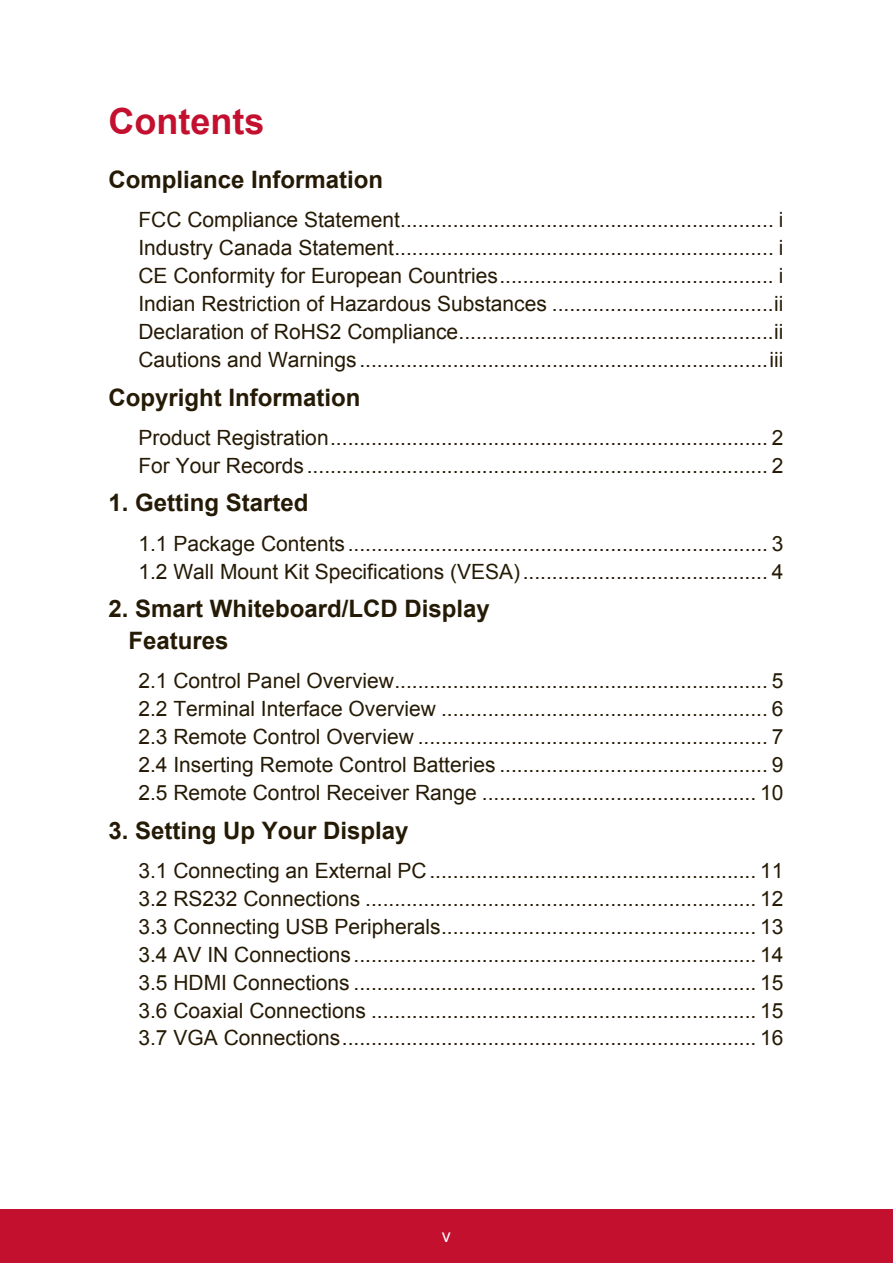
<style>
.page{position:relative;width:893px;height:1263px;background:#fff}
.page>*{position:absolute;margin:0;border:0;box-sizing:border-box;transform-origin:0 0}
.t1{font:700 36px "Arial";color:#c3102f}
.t2{font:700 24px/32px "Arial";color:#251a05}
.t3{font:21px/27.9px "Arial";color:#251a05;text-align:justify}
.t4{font:18px "Arial";color:#fff}
</style>
<div class="page">
<div style="left:0;top:1210px;width:893px;height:53px;background:#c3102f"></div>
<h1 class="t1" style="left:108px;top:98px;width:157px">Contents</h1>
<p class="t2" style="left:108px;top:164px;width:276px">Compliance Information</p>
<p class="t3" style="left:138px;top:206px;width:647px">FCC Compliance Statement................................................................ i Industry Canada Statement................................................................. i CE Conformity for European Countries............................................... i Indian Restriction of Hazardous Substances ......................................ii Declaration of RoHS2 Compliance......................................................ii Cautions and Warnings ......................................................................iii</p>
<p class="t2" style="left:108px;top:382px;width:253px">Copyright Information</p>
<p class="t3" style="left:138px;top:424px;width:647px">Product Registration........................................................................... 2<br>For Your Records ............................................................................... 2</p>
<p class="t2" style="left:108px;top:488px;width:202px">1. Getting Started</p>
<p class="t3" style="left:138px;top:529px;width:646px">1.1 Package Contents........................................................................ 3<br>1.2 Wall Mount Kit Specifications (VESA).......................................... 4</p>
<p class="t2" style="left:128px;top:593px;width:363px;text-indent:-20px">2. Smart Whiteboard/LCD Display<br>Features</p>
<p class="t3" style="left:138px;top:667px;width:646px">2.1 Control Panel Overview................................................................ 5<br>2.2 Terminal Interface Overview ........................................................ 6<br>2.3 Remote Control Overview ............................................................ 7<br>2.4 Inserting Remote Control Batteries .............................................. 9<br>2.5 Remote Control Receiver Range ............................................... 10</p>
<p class="t2" style="left:108px;top:815px;width:302px">3. Setting Up Your Display</p>
<p class="t3" style="left:138px;top:857px;width:647px">3.1 Connecting an External PC........................................................ 11<br>3.2 RS232 Connections ................................................................... 12<br>3.3 Connecting USB Peripherals...................................................... 13<br>3.4 AV IN Connections..................................................................... 14<br>3.5 HDMI Connections ..................................................................... 15<br>3.6 Coaxial Connections .................................................................. 15<br>3.7 VGA Connections....................................................................... 16</p>
<p class="t4" style="left:442px;top:1223px;width:10px">v</p>
</div>
